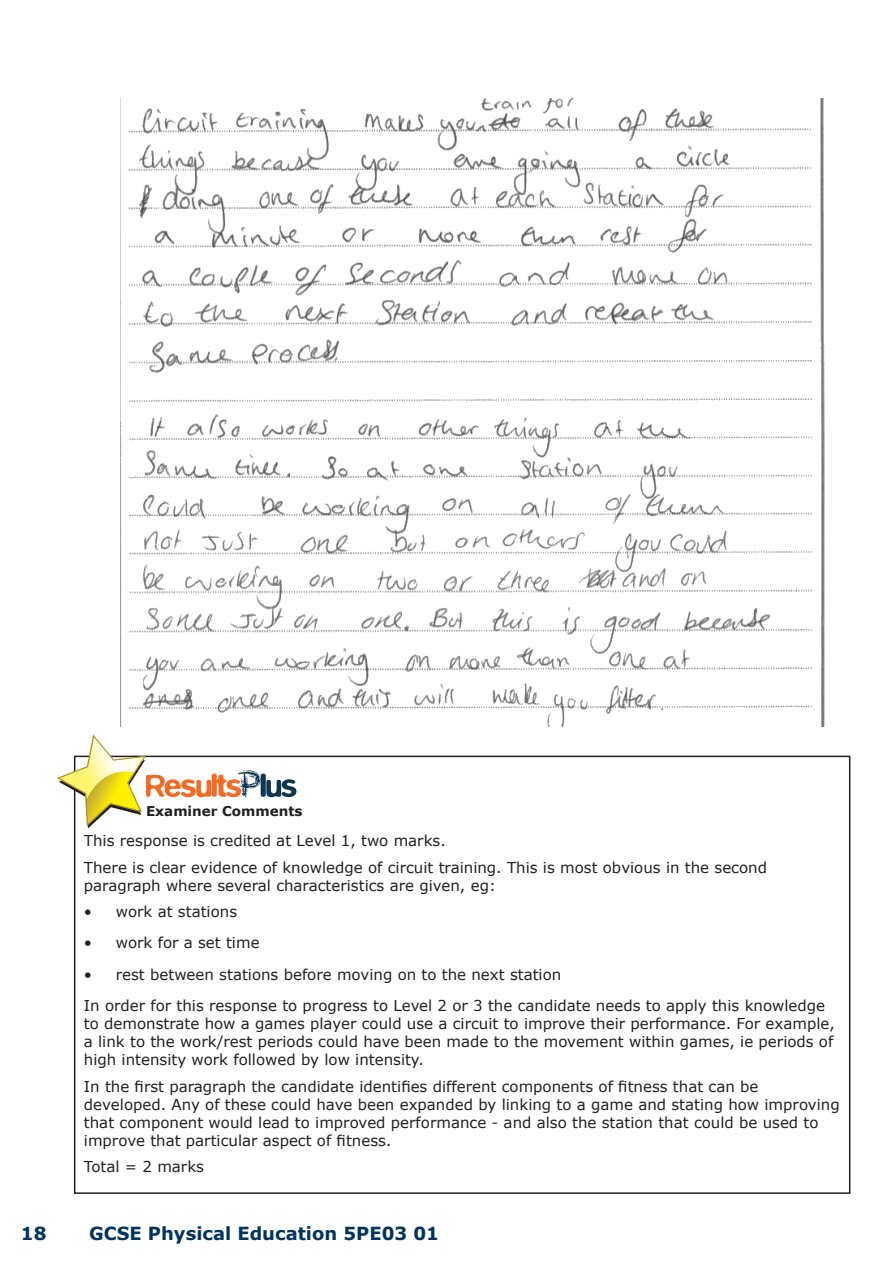
<style>
.page{position:relative;width:893px;height:1263px;background:#fff}
.page>*{position:absolute;margin:0;border:0;box-sizing:border-box;transform-origin:0 0}
.t1{font:700 18px "Verdana";color:#00345e}
.t2{font:15px/18px "Verdana";color:#231f20}
.t3{font:700 13.5px "Verdana";color:#231f20}
</style>
<div class="page">
<img style="left:120px;top:99px;width:705px;height:627px">
<svg style="left:57px;top:734px;width:239px;height:94px"></svg>
<p class="t3" style="left:146px;top:802px;width:158px">Examiner Comments</p>
<p class="t2" style="left:84px;top:827px;width:685px;line-height:26.5px">This response is credited at Level 1, two marks.<br>There is clear evidence of knowledge of circuit training. This is most obvious in the second</p>
<p class="t2" style="left:84px;top:876px;width:413px">paragraph where several characteristics are given, eg:</p>
<p class="t2" style="left:84px;top:903px;width:155px">• work at stations</p>
<p class="t2" style="left:84px;top:933px;width:177px">• work for a set time</p>
<p class="t2" style="left:84px;top:959px;width:743px;line-height:30.8px">• rest between stations before moving on to the next station<br>In order for this response to progress to Level 2 or 3 the candidate needs to apply this knowledge</p>
<p class="t2" style="left:84px;top:1014px;width:752px;text-align:justify">to demonstrate how a games player could use a circuit to improve their performance. For example, a link to the work/rest periods could have been made to the movement within games, ie periods of high intensity work followed by low intensity.</p>
<p class="t2" style="left:84px;top:1077px;width:757px">In the first paragraph the candidate identifies different components of fitness that can be developed. Any of these could have been expanded by linking to a game and stating how improving that component would lead to improved performance - and also the station that could be used to improve that particular aspect of fitness.</p>
<p class="t2" style="left:84px;top:1157px;width:122px">Total = 2 marks</p>
<p class="t1" style="left:21px;top:1221px;width:27px">18</p>
<p class="t1" style="left:89px;top:1221px;width:351px">GCSE Physical Education 5PE03 01</p>
</div>
